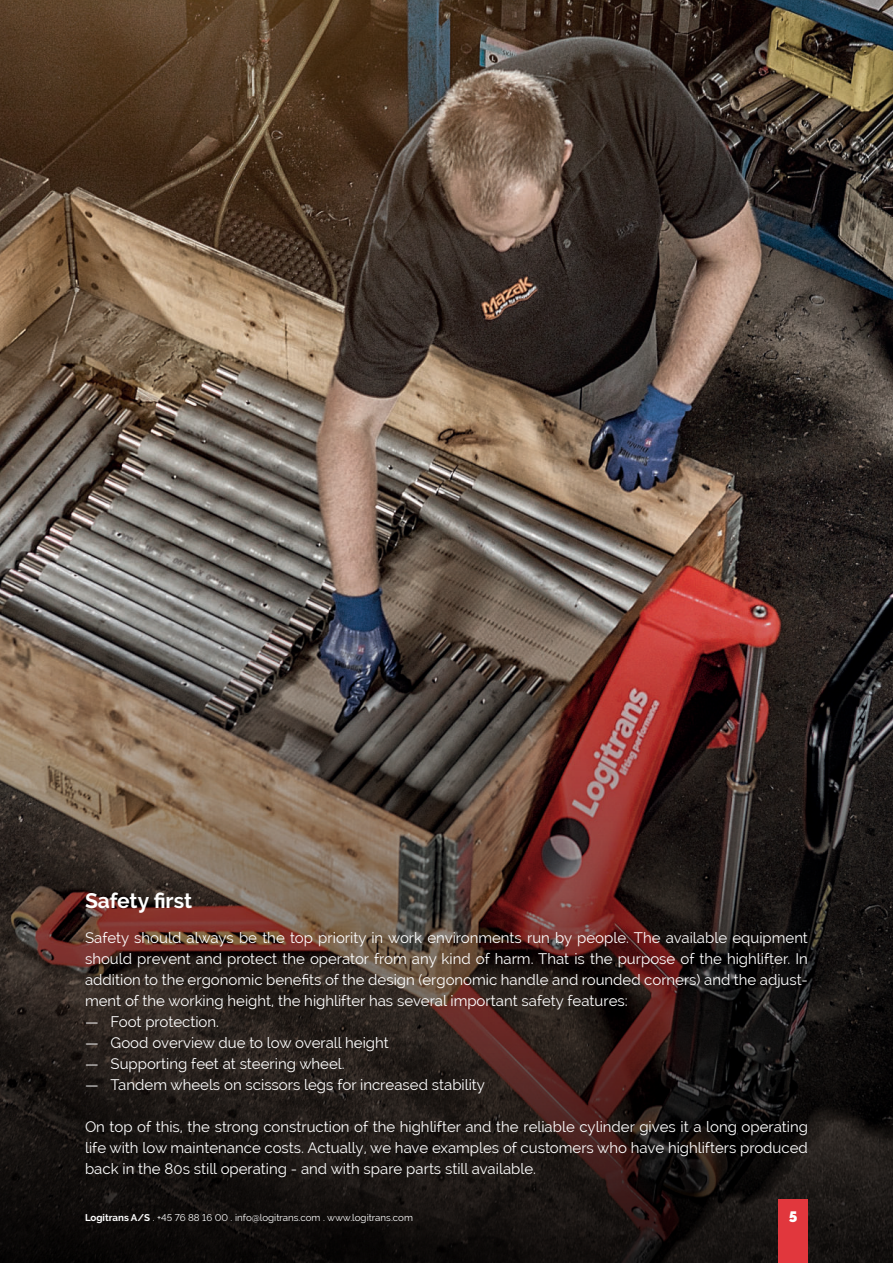
<style>
.page{position:relative;width:893px;height:1263px;background:#fff}
.page>*{position:absolute;margin:0;border:0;box-sizing:border-box;transform-origin:0 0}
.t1{font:700 21px "Raleway";color:#fff}
.t2{font:15px/21px "Raleway";color:#fff;text-align:justify}
.t3{font:900 15px "Raleway";color:#fff}
.t4{font:9.75px "Raleway";color:#fff}
.s1{font-weight:700}
</style>
<div class="page">
<img style="left:0;top:0;width:893px;height:405px">
<img style="left:0;top:405px;width:893px;height:858px">
<div style="left:778px;top:1199px;width:30px;height:64px;background:#e1373d"></div>
<h1 class="t1" style="left:85px;top:888px;width:109px">Safety 昀椀rst</h1>
<p class="t2" style="left:85px;top:927px;width:724px">Safety should always be the top priority in work environments run by people. The available equipment should prevent and protect the operator from any kind of harm. That is the purpose of the highlifter. In addition to the ergonomic bene昀椀ts of the design (ergonomic handle and rounded corners) and the adjust&shy;ment of the working height, the highlifter has several important safety features:</p>
<p class="t2" style="left:85px;top:1011px;width:135px">— Foot protection.</p>
<p class="t2" style="left:85px;top:1032px;width:305px">— Good overview due to low overall height</p>
<p class="t2" style="left:85px;top:1053px;width:261px">— Supporting feet at steering wheel.</p>
<p class="t2" style="left:85px;top:1074px;width:402px">— Tandem wheels on scissors legs for increased stability</p>
<p class="t2" style="left:85px;top:1116px;width:724px">On top of this, the strong construction of the highlifter and the reliable cylinder gives it a long operating life with low maintenance costs. Actually, we have examples of customers who have highlifters produced back in the 80s still operating - and with spare parts still available.</p>
<p class="t4" style="left:85px;top:1212px;width:329px"><span class="s1">Logitrans A/S</span> . +45 76 88 16 00 . info@logitrans.com . www.logitrans.com</p>
<p class="t3" style="left:789px;top:1208px;width:10px">5</p>
</div>
